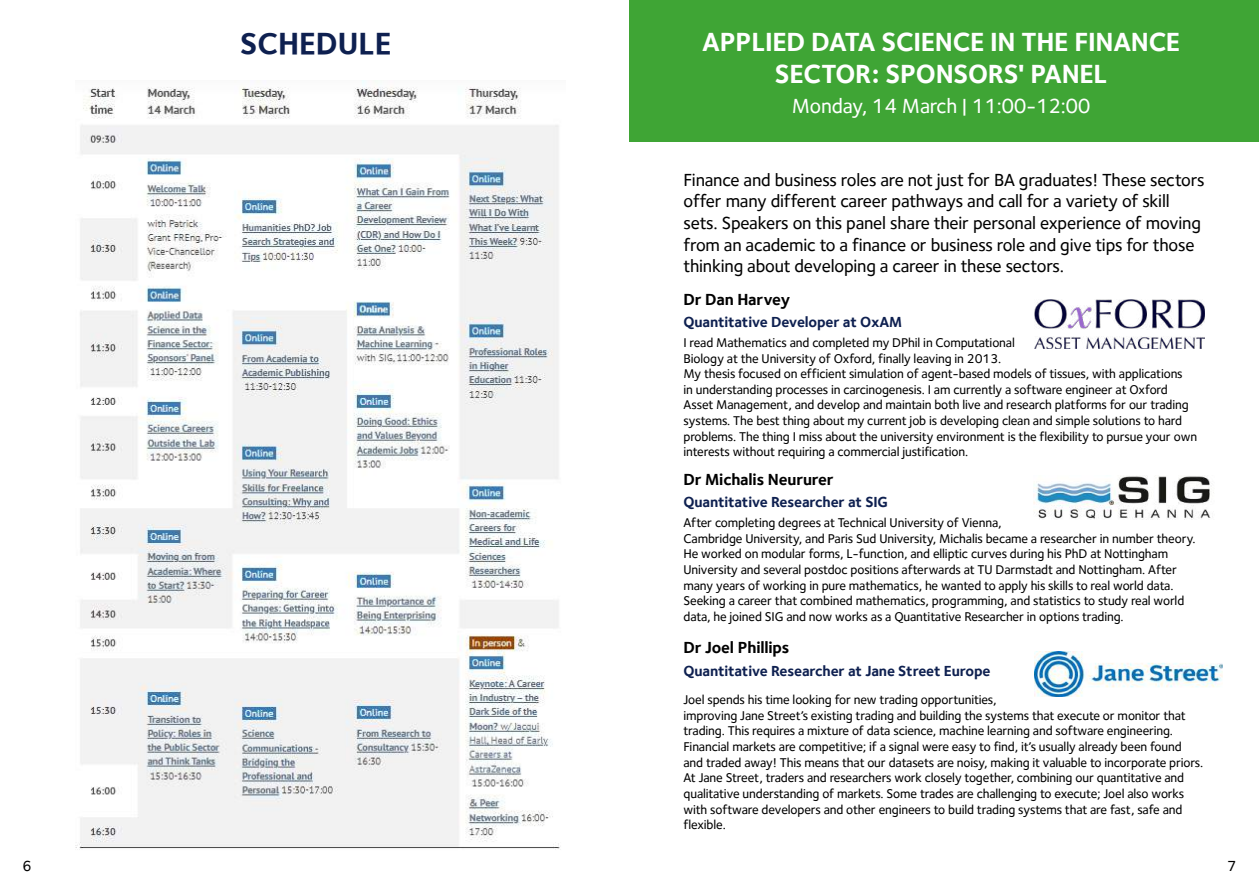
<style>
.page{position:relative;width:1259px;height:893px;background:#fff}
.page>*{position:absolute;margin:0;border:0;box-sizing:border-box;transform-origin:0 0}
.t1{font:31.5px "Foundry Sterling Bold Expert";color:#0e2050}
.t2{font:700 27px/32.4px "Foundry Sterling";letter-spacing:-.01em;color:#fff;text-align:center}
.t3{font:500 21px "Foundry Sterling";letter-spacing:-.01em;color:#fff}
.t4{font:500 18px/21.6px "Foundry Sterling";letter-spacing:-.01em;color:#000}
.t5{font:700 16.5px "Foundry Sterling";letter-spacing:-.01em;color:#000}
.t6{font:700 15px "Foundry Sterling";letter-spacing:-.01em;color:#0e2050}
.t7{font:500 15px "Foundry Sterling";color:#000}
.t8{font:500 13.05px/15.6px "Foundry Sterling";letter-spacing:-.01em;color:#000}
</style>
<div class="page">
<div style="left:629px;top:0;width:630px;height:141px;background:#3fa535"></div>
<img style="left:1033px;top:476px;width:181px;height:44px">
<img style="left:1035px;top:651px;width:187px;height:46px">
<img style="left:1035px;top:300px;width:170px;height:49px">
<img style="left:75px;top:81px;width:485px;height:769px">
<h1 class="t1" style="left:240px;top:25px;width:153px">SCHEDULE</h1>
<h2 class="t2" style="left:702px;top:25px;width:479px">APPLIED DATA SCIENCE IN THE FINANCE<br>SECTOR: SPONSORS' PANEL</h2>
<h3 class="t3" style="left:792px;top:94px;width:300px">Monday, 14 March | 11:00-12:00</h3>
<p class="t4" style="left:683px;top:169px;width:522px">Finance and business roles are not just for BA graduates! These sectors offer many different career pathways and call for a variety of skill sets. Speakers on this panel share their personal experience of moving from an academic to a finance or business role and give tips for those thinking about developing a career in these sectors.</p>
<p class="t5" style="left:683px;top:289px;width:108px">Dr Dan Harvey</p>
<p class="t6" style="left:683px;top:313px;width:220px">Quantitative Developer at OxAM</p>
<p class="t8" style="left:683px;top:335px;width:515px">I read Mathematics and completed my DPhil in Computational<br>Biology at the University of Oxford, finally leaving in 2013.<br>My thesis focused on efficient simulation of agent-based models of tissues, with applications<br>in understanding processes in carcinogenesis. I am currently a software engineer at Oxford Asset Management, and develop and maintain both live and research platforms for our trading systems. The best thing about my current job is developing clean and simple solutions to hard problems. The thing I miss about the university environment is the flexibility to pursue your own interests without requiring a commercial justification.</p>
<p class="t5" style="left:683px;top:469px;width:152px">Dr Michalis Neururer</p>
<p class="t6" style="left:683px;top:493px;width:206px">Quantitative Researcher at SIG</p>
<p class="t8" style="left:683px;top:515px;width:513px">After completing degrees at Technical University of Vienna,<br>Cambridge University, and Paris Sud University, Michalis became a researcher in number theory.<br>He worked on modular forms, L-function, and elliptic curves during his PhD at Nottingham University and several postdoc positions afterwards at TU Darmstadt and Nottingham. After many years of working in pure mathematics, he wanted to apply his skills to real world data.<br>Seeking a career that combined mathematics, programming, and statistics to study real world data, he joined SIG and now works as a Quantitative Researcher in options trading.</p>
<p class="t5" style="left:683px;top:638px;width:107px">Dr Joel Phillips</p>
<p class="t6" style="left:683px;top:662px;width:309px">Quantitative Researcher at Jane Street Europe</p>
<p class="t8" style="left:683px;top:692px;width:521px">Joel spends his time looking for new trading opportunities,<br>improving Jane Street’s existing trading and building the systems that execute or monitor that trading. This requires a mixture of data science, machine learning and software engineering.<br>Financial markets are competitive; if a signal were easy to find, it’s usually already been found and traded away! This means that our datasets are noisy, making it valuable to incorporate priors.<br>At Jane Street, traders and researchers work closely together, combining our quantitative and qualitative understanding of markets. Some trades are challenging to execute; Joel also works with software developers and other engineers to build trading systems that are fast, safe and flexible.</p>
<p class="t7" style="left:23px;top:858px;width:11px">6</p>
<p class="t7" style="left:1227px;top:858px;width:11px">7</p>
</div>
